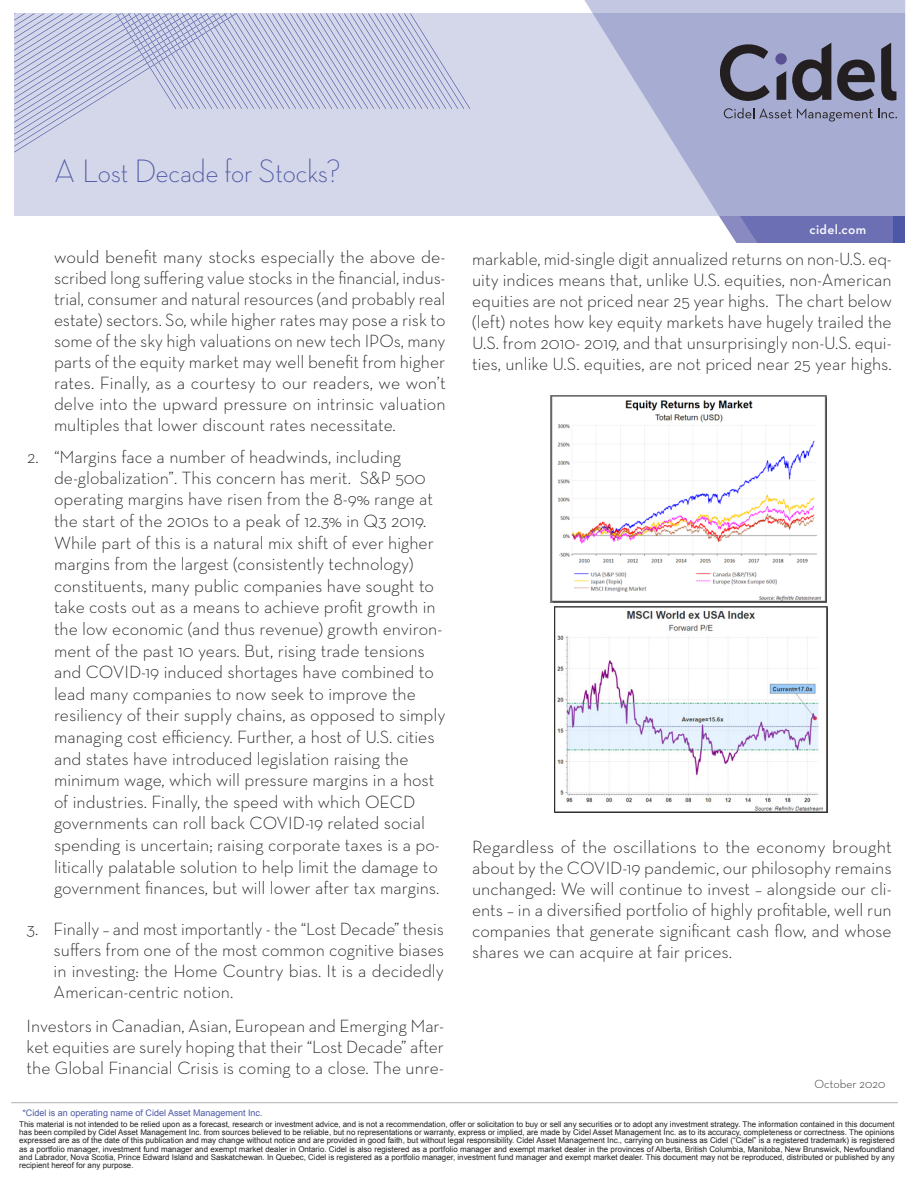
<style>
.page{position:relative;width:918px;height:1188px;background:#fff}
.page>*{position:absolute;margin:0;border:0;box-sizing:border-box;transform-origin:0 0}
.t1{font:300 33px "Neutra Disp";letter-spacing:-.005em;color:#4c58a6}
.Paragraph_Style_1{font:300 18px/21px "Neutra Text";color:#231f20;text-align:justify}
.t2{font:600 13.5px "Neutra Text";letter-spacing:.025em;color:#fff}
.t3{font:300 12px "Neutra Text";color:#231f20}
.t4{font:9px "Arial";color:#4c58a6}
.t5{font:7.95px/8.2px "Arial";color:#231f20;text-align:justify}
</style>
<div class="page">
<div style="left:14px;top:14px;width:891px;height:202px;background:#d4d7e9"></div>
<svg style="left:584px;top:0;width:321px;height:216px;fill:#a7add2"></svg>
<svg style="left:14px;top:14px;width:456px;height:139px"></svg>
<svg style="left:719px;top:216px;width:174px;height:27px;background:#7679b9"></svg>
<div style="left:893px;top:216px;width:12px;height:27px;background:#4c58a6"></div>
<svg style="left:720px;top:43px;width:177px;height:78px;background:#7c7e98"></svg>
<hr style="left:11px;top:1102px;width:887px;height:1px;background:#808285">
<img style="left:550px;top:395px;width:276px;height:208px">
<img style="left:554px;top:607px;width:274px;height:205px">
<h1 class="t1" style="left:54px;top:153px;width:288px">A Lost Decade for Stocks?</h1>
<p class="Paragraph_Style_1" style="left:54px;top:246px;width:393px">would benefit many stocks especially the above de&shy;scribed long suffering value stocks in the financial, indus&shy;trial, consumer and natural resources (and probably real estate) sectors. So, while higher rates may pose a risk to some of the sky high valuations on new tech IPOs, many parts of the equity market may well benefit from higher rates. Finally, as a courtesy to our readers, we won’t delve into the upward pressure on intrinsic valuation multiples that lower discount rates necessitate.</p>
<p class="Paragraph_Style_1" style="left:54px;top:446px;width:393px;line-height:21.6px;text-align:left;text-indent:-27px">2. “Margins face a number of headwinds, including de-globalization”. This concern has merit. S&amp;P 500 operating margins have risen from the 8-9% range at the start of the 2010s to a peak of 12.3% in Q3 2019.<br>While part of this is a natural mix shift of ever higher margins from the largest (consistently technology) constituents, many public companies have sought to take costs out as a means to achieve profit growth in the low economic (and thus revenue) growth environ&shy;ment of the past 10 years. But, rising trade tensions and COVID-19 induced shortages have combined to lead many companies to now seek to improve the resiliency of their supply chains, as opposed to simply managing cost efficiency. Further, a host of U.S. cities and states have introduced legislation raising the minimum wage, which will pressure margins in a host of industries. Finally, the speed with which OECD governments can roll back COVID-19 related social spending is uncertain; raising corporate taxes is a po&shy;litically palatable solution to help limit the damage to government finances, but will lower after tax margins.</p>
<p class="Paragraph_Style_1" style="left:54px;top:918px;width:392px;text-indent:-27px">3. Finally – and most importantly - the “Lost Decade” thesis suffers from one of the most common cognitive biases in investing: the Home Country bias. It is a decidedly American-centric notion.</p>
<p class="Paragraph_Style_1" style="left:27px;top:1015px;width:419px">Investors in Canadian, Asian, European and Emerging Mar&shy;ket equities are surely hoping that their “Lost Decade” after the Global Financial Crisis is coming to a close. The unre-</p>
<p class="t4" style="left:22px;top:1107px;width:242px">*Cidel is an operating name of Cidel Asset Management Inc.</p>
<p class="t2" style="left:809px;top:221px;width:58px">cidel.com</p>
<p class="Paragraph_Style_1" style="left:472px;top:248px;width:421px">markable, mid-single digit annualized returns on non-U.S. eq&shy;uity indices means that, unlike U.S. equities, non-American equities are not priced near 25 year highs. The chart below (left) notes how key equity markets have hugely trailed the U.S. from 2010- 2019, and that unsurprisingly non-U.S. equi&shy;ties, unlike U.S. equities, are not priced near 25 year highs.</p>
<p class="Paragraph_Style_1" style="left:472px;top:836px;width:421px">Regardless of the oscillations to the economy brought about by the COVID-19 pandemic, our philosophy remains unchanged: We will continue to invest – alongside our cli&shy;ents – in a diversified portfolio of highly profitable, well run companies that generate significant cash flow, and whose shares we can acquire at fair prices.</p>
<p class="t3" style="left:815px;top:1077px;width:72px">October 2020</p>
<p class="t5" style="left:19px;top:1120px;width:877px">This material is not intended to be relied upon as a forecast, research or investment advice, and is not a recommendation, offer or solicitation to buy or sell any securities or to adopt any investment strategy. The information contained in this document has been compiled by Cidel Asset Management Inc. from sources believed to be reliable, but no representations or warranty, express or implied, are made by Cidel Asset Management Inc. as to its accuracy, completeness or correctness. The opinions expressed are as of the date of this publication and may change without notice and are provided in good faith, but without legal responsibility. Cidel Asset Management Inc., carrying on business as Cidel (“Cidel” is a registered trademark) is registered as a portfolio manager, investment fund manager and exempt market dealer in Ontario. Cidel is also registered as a portfolio manager and exempt market dealer in the provinces of Alberta, British Columbia, Manitoba, New Brunswick, Newfoundland and Labrador, Nova Scotia, Prince Edward Island and Saskatchewan. In Quebec, Cidel is registered as a portfolio manager, investment fund manager and exempt market dealer. This document may not be reproduced, distributed or published by any recipient hereof for any purpose.</p>
</div>
